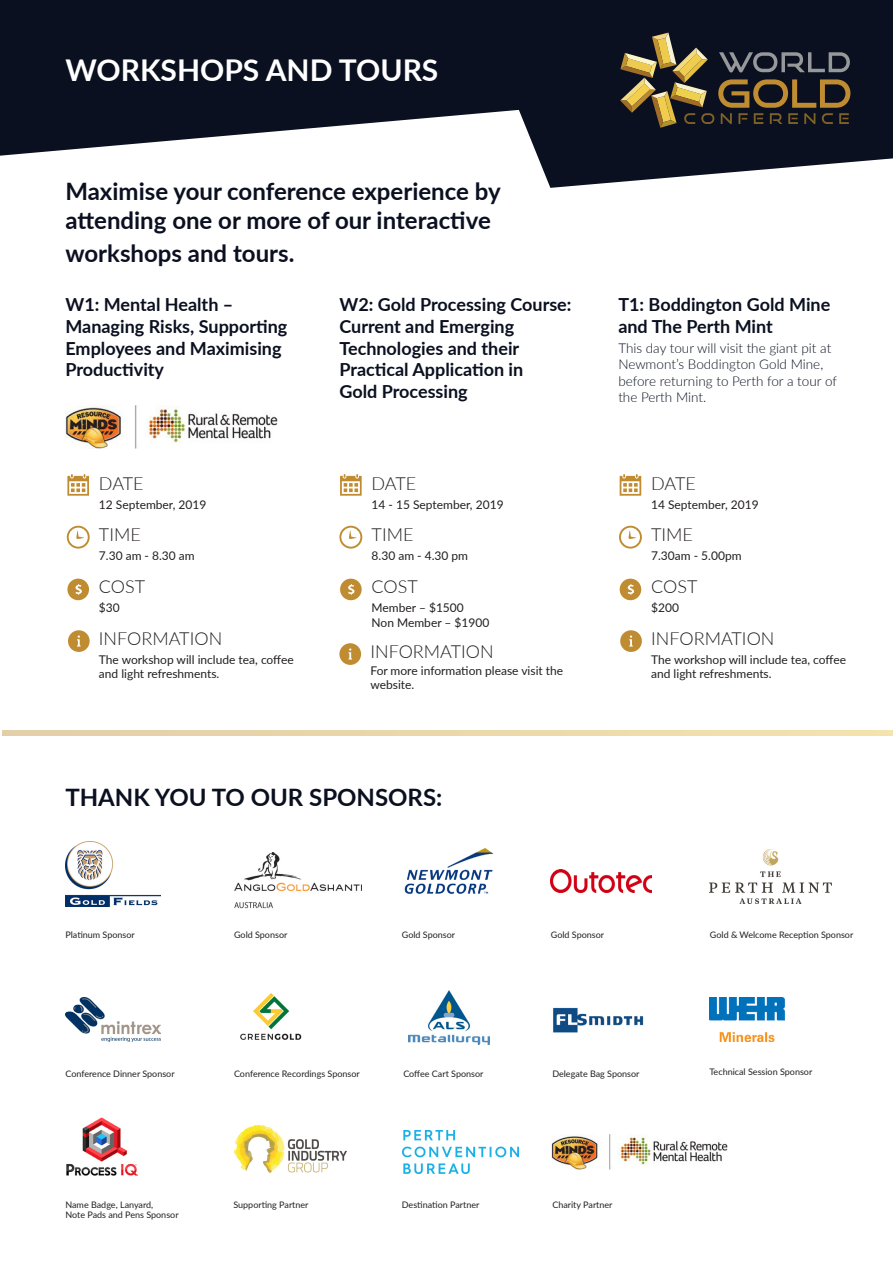
<style>
.page{position:relative;width:893px;height:1263px;background:#fff}
.page>*{position:absolute;margin:0;border:0;box-sizing:border-box;transform-origin:0 0}
.t1{font:700 30px "Lato";color:#fff}
.t2{font:700 24px/28.8px "Lato";color:#0a1020}
.t3{font:700 18px/21.6px "Lato";color:#0a1020}
.t4{font:300 18px "Lato";color:#231f20}
.t5{font:300 13.5px/16.5px "Lato";color:#0a1020}
.t6{font:12px/14.4px "Lato";color:#231f20}
.t7{font:9px/10.8px "Lato";color:#231f20}
</style>
<div class="page">
<svg style="left:0;top:0;width:893px;height:188px;fill:#0a1020"></svg>
<svg style="left:620px;top:33px;width:230px;height:95px;background:#403b2f"></svg>
<div style="left:2px;top:730px;width:891px;height:6px;background:#ebd7aa"></div>
<img style="left:65px;top:406px;width:213px;height:42px">
<svg style="left:67px;top:474px;width:22px;height:22px"></svg>
<svg style="left:340px;top:474px;width:22px;height:22px"></svg>
<svg style="left:620px;top:474px;width:21px;height:22px"></svg>
<svg style="left:67px;top:579px;width:22px;height:21px"></svg>
<svg style="left:340px;top:579px;width:22px;height:21px"></svg>
<svg style="left:620px;top:579px;width:21px;height:21px"></svg>
<svg style="left:67px;top:526px;width:23px;height:23px"></svg>
<svg style="left:339px;top:526px;width:23px;height:23px"></svg>
<svg style="left:619px;top:526px;width:23px;height:23px"></svg>
<svg style="left:68px;top:630px;width:22px;height:22px"></svg>
<svg style="left:339px;top:643px;width:22px;height:22px"></svg>
<svg style="left:620px;top:630px;width:22px;height:22px"></svg>
<img style="left:65px;top:841px;width:96px;height:66px">
<img style="left:235px;top:853px;width:126px;height:56px">
<img style="left:404px;top:848px;width:90px;height:46px">
<img style="left:551px;top:870px;width:100px;height:22px">
<img style="left:710px;top:849px;width:122px;height:54px">
<img style="left:65px;top:997px;width:96px;height:44px">
<img style="left:240px;top:993px;width:62px;height:47px">
<img style="left:408px;top:990px;width:81px;height:54px">
<img style="left:553px;top:1007px;width:91px;height:26px">
<img style="left:234px;top:1125px;width:113px;height:48px">
<img style="left:552px;top:1134px;width:176px;height:36px">
<img style="left:402px;top:1130px;width:116px;height:44px">
<img style="left:709px;top:997px;width:75px;height:45px">
<img style="left:66px;top:1118px;width:71px;height:58px">
<p class="t1" style="left:65px;top:48px;width:374px">WORKSHOPS AND TOURS</p>
<p class="t2" style="left:65px;top:176px;width:437px">Maximise your conference experience by attending one or more of our interactive</p>
<p class="t2" style="left:65px;top:237px;width:230px">workshops and tours.</p>
<p class="t3" style="left:339px;top:293px;width:234px">W2: Gold Processing Course:<br>Current and Emerging<br>Technologies and their<br>Practical Application in<br>Gold Processing</p>
<p class="t3" style="left:618px;top:293px;width:214px">T1: Boddington Gold Mine and The Perth Mint</p>
<p class="t3" style="left:65px;top:293px;width:223px">W1: Mental Health –<br>Managing Risks, Supporting<br>Employees and Maximising<br>Productivity</p>
<p class="t5" style="left:618px;top:339px;width:220px">This day tour will visit the giant pit at<br>Newmont’s Boddington Gold Mine, before returning to Perth for a tour of the Perth Mint.</p>
<p class="t4" style="left:99px;top:471px;width:46px">DATE</p>
<p class="t4" style="left:372px;top:471px;width:46px">DATE</p>
<p class="t4" style="left:651px;top:471px;width:46px">DATE</p>
<p class="t4" style="left:99px;top:522px;width:43px">TIME</p>
<p class="t4" style="left:372px;top:522px;width:43px">TIME</p>
<p class="t4" style="left:651px;top:522px;width:43px">TIME</p>
<p class="t4" style="left:99px;top:574px;width:48px">COST</p>
<p class="t4" style="left:372px;top:574px;width:48px">COST</p>
<p class="t4" style="left:651px;top:574px;width:48px">COST</p>
<p class="t4" style="left:99px;top:626px;width:125px">INFORMATION</p>
<p class="t4" style="left:370px;top:639px;width:125px">INFORMATION</p>
<p class="t6" style="left:99px;top:497px;width:109px">12 September, 2019</p>
<p class="t6" style="left:372px;top:497px;width:134px">14 - 15 September, 2019</p>
<p class="t6" style="left:651px;top:497px;width:109px">14 September, 2019</p>
<p class="t6" style="left:99px;top:548px;width:97px">7.30 am - 8.30 am</p>
<p class="t6" style="left:372px;top:548px;width:98px">8.30 am - 4.30 pm</p>
<p class="t6" style="left:651px;top:548px;width:92px">7.30am - 5.00pm</p>
<p class="t6" style="left:99px;top:600px;width:22px">$30</p>
<p class="t6" style="left:372px;top:600px;width:94px">Member – $1500</p>
<p class="t6" style="left:372px;top:615px;width:119px">Non Member – $1900</p>
<p class="t6" style="left:651px;top:600px;width:29px">$200</p>
<p class="t4" style="left:651px;top:626px;width:125px">INFORMATION</p>
<p class="t6" style="left:99px;top:652px;width:196px">The workshop will include tea, coffee and light refreshments.</p>
<p class="t6" style="left:370px;top:663px;width:194px">For more information please visit the website.</p>
<p class="t6" style="left:651px;top:652px;width:196px">The workshop will include tea, coffee and light refreshments.</p>
<p class="t2" style="left:65px;top:782px;width:378px">THANK YOU TO OUR SPONSORS:</p>
<p class="t7" style="left:65px;top:929px;width:71px">Platinum Sponsor</p>
<p class="t7" style="left:234px;top:929px;width:55px">Gold Sponsor</p>
<p class="t7" style="left:402px;top:929px;width:55px">Gold Sponsor</p>
<p class="t7" style="left:551px;top:929px;width:55px">Gold Sponsor</p>
<p class="t7" style="left:710px;top:929px;width:145px">Gold &amp; Welcome Reception Sponsor</p>
<p class="t7" style="left:65px;top:1068px;width:111px">Conference Dinner Sponsor</p>
<p class="t7" style="left:234px;top:1068px;width:127px">Conference Recordings Sponsor</p>
<p class="t7" style="left:403px;top:1068px;width:82px">Coffee Cart Sponsor</p>
<p class="t7" style="left:552px;top:1068px;width:89px">Delegate Bag Sponsor</p>
<p class="t7" style="left:65px;top:1198px;width:115px">Name Badge, Lanyard,<br>Note Pads and Pens Sponsor</p>
<p class="t7" style="left:233px;top:1198px;width:77px">Supporting Partner</p>
<p class="t7" style="left:402px;top:1198px;width:79px">Destination Partner</p>
<p class="t7" style="left:552px;top:1198px;width:62px">Charity Partner</p>
<p class="t7" style="left:709px;top:1066px;width:104px">Technical Session Sponsor</p>
</div>
